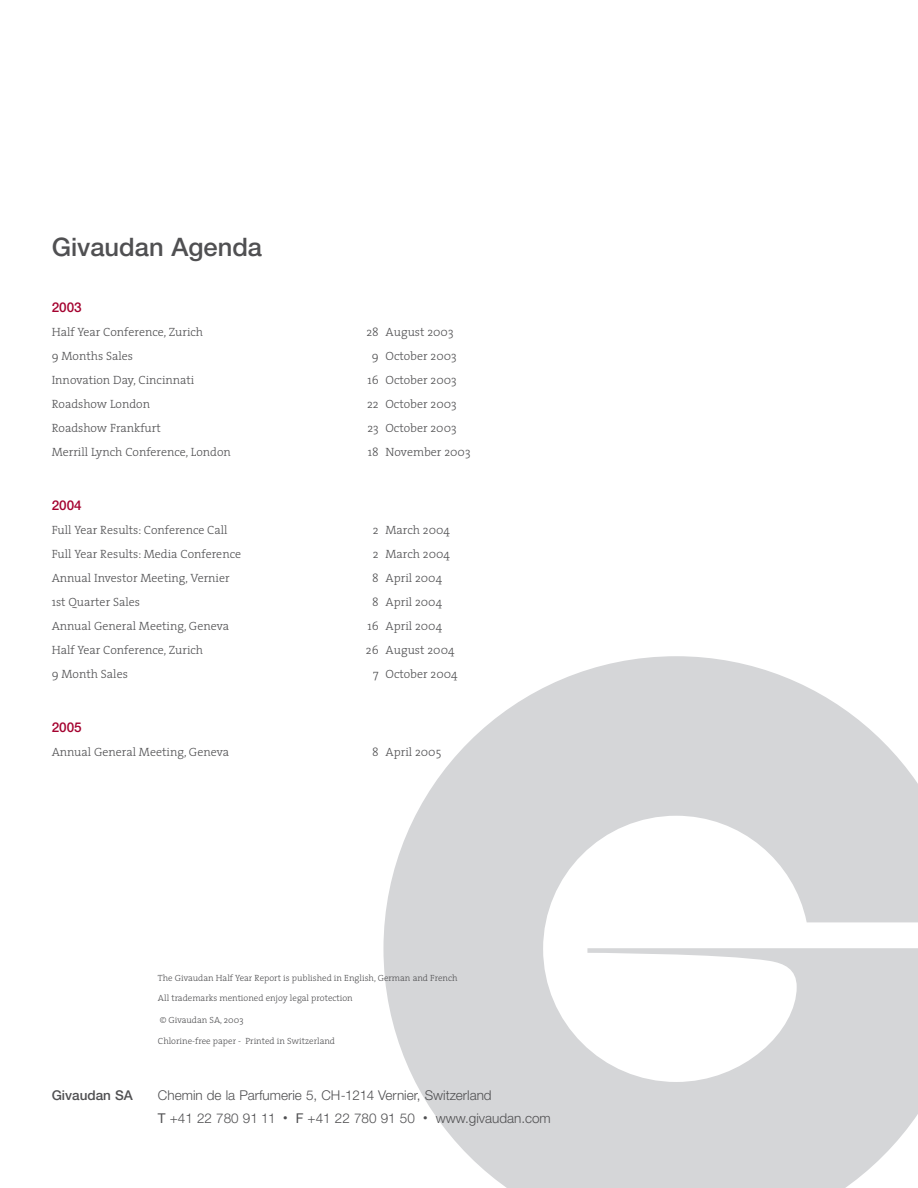
<style>
.page{position:relative;width:918px;height:1188px;background:#fff}
.page>*{position:absolute;margin:0;border:0;box-sizing:border-box;transform-origin:0 0}
.t1{font:500 25.5px "Helvetica Neue";color:#505052}
.t2{font:300 13.5px/22.5px "Helvetica Neue";color:#505052}
.t3{font:500 13.5px "Helvetica Neue";color:#a4022f}
.t4{font:500 13.5px "Helvetica Neue";color:#505052}
.t5{font:300 12px "The Serif";color:#505052}
.t6{font:300 9px "The Serif";color:#505052}
.s1{font-weight:400}
.s2{font-size:9px}
</style>
<div class="page">
<svg style="left:383px;top:656px;width:535px;height:532px;fill:#d5d6d8"></svg>
<h1 class="t1" style="left:52px;top:238px;width:212px">Givaudan Agenda</h1>
<p class="t3" style="left:52px;top:302px;width:32px">2003</p>
<p class="t5" style="left:52px;top:327px;width:153px">Half Year Conference, Zurich</p>
<p class="t5" style="left:366px;top:327px;width:89px">28 August 2003</p>
<p class="t5" style="left:52px;top:351px;width:83px">9 Months Sales</p>
<p class="t5" style="left:372px;top:351px;width:86px">9 October 2003</p>
<p class="t5" style="left:52px;top:375px;width:144px">Innovation Day, Cincinnati</p>
<p class="t5" style="left:367px;top:375px;width:91px">16 October 2003</p>
<p class="t5" style="left:52px;top:399px;width:100px">Roadshow London</p>
<p class="t5" style="left:367px;top:399px;width:91px">22 October 2003</p>
<p class="t5" style="left:52px;top:423px;width:111px">Roadshow Frankfurt</p>
<p class="t5" style="left:367px;top:423px;width:91px">23 October 2003</p>
<p class="t5" style="left:52px;top:447px;width:181px">Merrill Lynch Conference, London</p>
<p class="t5" style="left:368px;top:447px;width:104px">18 November 2003</p>
<p class="t3" style="left:52px;top:500px;width:32px">2004</p>
<p class="t5" style="left:52px;top:525px;width:177px">Full Year Results: Conference Call</p>
<p class="t5" style="left:373px;top:525px;width:79px">2 March 2004</p>
<p class="t5" style="left:52px;top:549px;width:191px">Full Year Results: Media Conference</p>
<p class="t5" style="left:373px;top:549px;width:79px">2 March 2004</p>
<p class="t5" style="left:52px;top:573px;width:180px">Annual Investor Meeting, Vernier</p>
<p class="t5" style="left:372px;top:573px;width:71px">8 April 2004</p>
<p class="t5" style="left:52px;top:597px;width:90px">1st Quarter Sales</p>
<p class="t5" style="left:372px;top:597px;width:71px">8 April 2004</p>
<p class="t5" style="left:52px;top:621px;width:179px">Annual General Meeting, Geneva</p>
<p class="t5" style="left:367px;top:621px;width:76px">16 April 2004</p>
<p class="t5" style="left:52px;top:645px;width:153px">Half Year Conference, Zurich</p>
<p class="t5" style="left:366px;top:645px;width:90px">26 August 2004</p>
<p class="t5" style="left:52px;top:669px;width:78px">9 Month Sales</p>
<p class="t5" style="left:373px;top:669px;width:86px">7 October 2004</p>
<p class="t3" style="left:52px;top:722px;width:32px">2005</p>
<p class="t5" style="left:52px;top:747px;width:179px">Annual General Meeting, Geneva</p>
<p class="t5" style="left:372px;top:747px;width:71px">8 April 2005</p>
<p class="t6" style="left:158px;top:975px;width:301px">The Givaudan Half Year Report is published in English, German and French</p>
<p class="t6" style="left:158px;top:995px;width:196px">All trademarks mentioned enjoy legal protection</p>
<p class="t6" style="left:160px;top:1016px;width:85px">© Givaudan SA, 2003</p>
<p class="t6" style="left:158px;top:1038px;width:179px">Chlorine-free paper - Printed in Switzerland</p>
<p class="t4" style="left:52px;top:1090px;width:83px">Givaudan SA</p>
<p class="t2" style="left:158px;top:1085px;width:394px">Chemin de la Parfumerie 5, CH-1214 Vernier, Switzerland<br><span class="s1">T</span> +41 22 780 91 11 <span class="s2">•</span> <span class="s1">F</span> +41 22 780 91 50 <span class="s2">•</span> www.givaudan.com</p>
</div>
